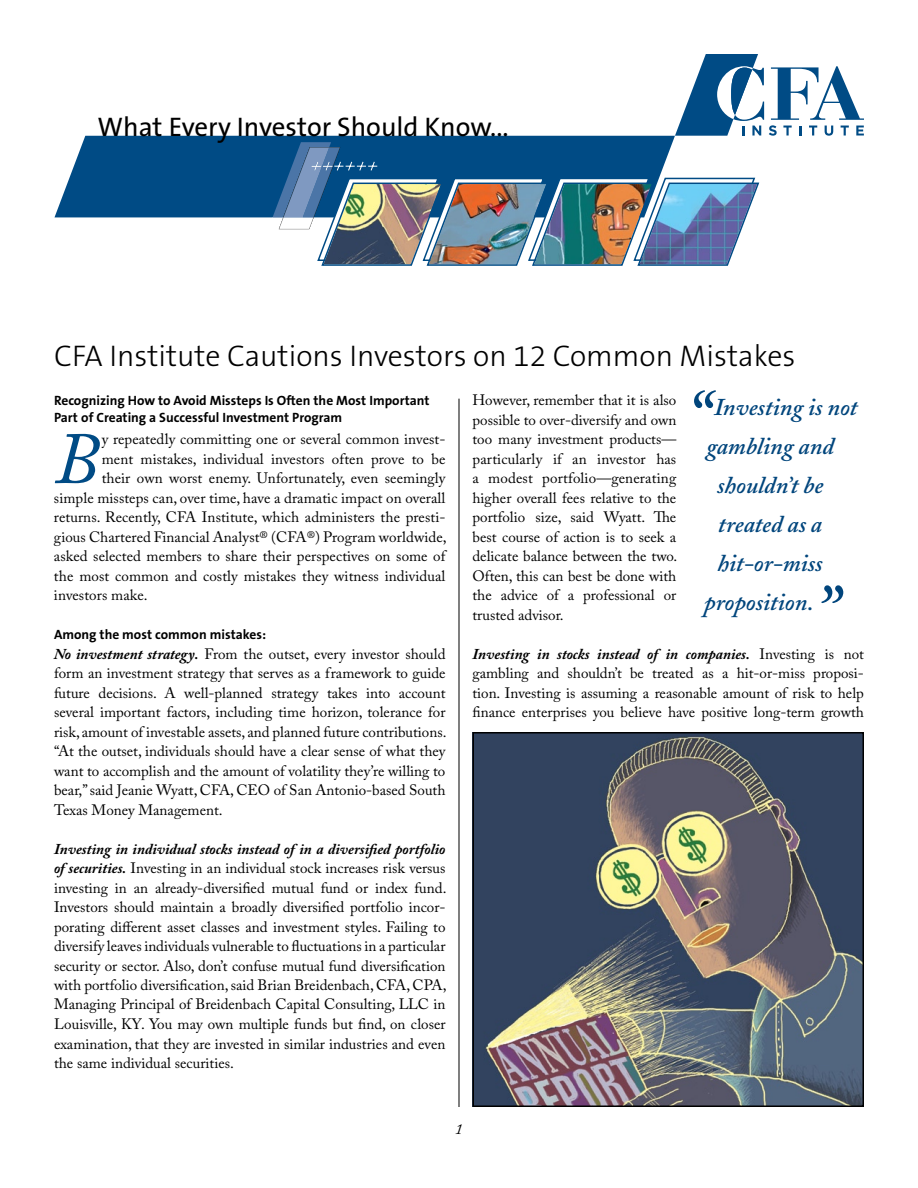
<style>
.page{position:relative;width:918px;height:1188px;background:#fff}
.page>*{position:absolute;margin:0;border:0;box-sizing:border-box;transform-origin:0 0}
.t1{font:italic 78px "Adobe Caslon";color:#00457c}
.t2{font:italic 72.9px "Adobe Caslon";color:#004b85}
.t3{font:300 30px "The Sans B3";color:#000}
.t4{font:27px "The Sans";color:#000}
.t5{font:italic 600 24px "Adobe Caslon";color:#00457c}
.t6{font:15px/19.5px "Adobe Caslon Pro";letter-spacing:.005em;color:#000;text-align:justify}
.t7{font:italic 15px "Adobe Caslon Pro";color:#000}
.t8{font:700 13.5px/16.5px "The Sans B7";color:#000}
.s1{font-weight:700;font-style:italic}
</style>
<div class="page">
<div style="left:55px;top:136px;width:620px;height:81px;background:#004b85"></div>
<svg style="left:675px;top:54px;width:189px;height:82px"></svg>
<hr style="left:459px;top:399px;width:1px;height:708px;background:#000">
<img style="left:475px;top:735px;width:386px;height:369px">
<div style="left:472px;top:732px;width:392px;height:375px;border:2px solid #000"></div>
<img style="left:270px;top:142px;width:490px;height:124px">
<h3 class="t4" style="left:98px;top:109px;width:413px">What Every Investor Should Know...</h3>
<h3 class="t3" style="left:54px;top:339px;width:743px">CFA Institute Cautions Investors on 12 Common Mistakes</h3>
<p class="t8" style="left:54px;top:393px;width:377px">Recognizing How to Avoid Missteps Is Often the Most Important<br>Part of Creating a Successful Investment Program</p>
<h2 class="t2" style="left:54px;top:419px;width:47px">B</h2>
<p class="t6" style="left:102px;top:429px;width:345px">y repeatedly committing one or several common invest-</p>
<p class="t6" style="left:102px;top:449px;width:345px">ment mistakes, individual investors often prove to be</p>
<p class="t6" style="left:102px;top:468px;width:345px">their own worst enemy. Unfortunately, even seemingly</p>
<p class="t6" style="left:54px;top:488px;width:393px">simple missteps can, over time, have a dramatic impact on overall</p>
<p class="t6" style="left:54px;top:507px;width:393px">returns. Recently, CFA Institute, which administers the presti-</p>
<p class="t6" style="left:54px;top:527px;width:394px">gious Chartered Financial Analyst® (CFA®) Program worldwide,</p>
<p class="t6" style="left:54px;top:546px;width:393px">asked selected members to share their perspectives on some of</p>
<p class="t6" style="left:54px;top:566px;width:393px">the most common and costly mistakes they witness individual</p>
<p class="t6" style="left:54px;top:585px;width:95px">investors make.</p>
<p class="t8" style="left:54px;top:627px;width:214px">Among the most common mistakes:</p>
<p class="t6" style="left:54px;top:644px;width:394px"><span class="s1">No investment strategy.</span> From the outset, every investor should form an investment strategy that serves as a framework to guide future decisions. A well-planned strategy takes into account several important factors, including time horizon, tolerance for risk, amount of investable assets, and planned future contributions. “At the outset, individuals should have a clear sense of what they want to accomplish and the amount of volatility they’re willing to bear,” said Jeanie Wyatt, CFA, CEO of San Antonio-based South Texas Money Management.</p>
<p class="t6" style="left:54px;top:839px;width:394px"><span class="s1">Investing in individual stocks instead of in a diversified portfolio of securities.</span> Investing in an individual stock increases risk versus investing in an already-diversified mutual fund or index fund.<br>Investors should maintain a broadly diversified portfolio incor&shy;porating different asset classes and investment styles. Failing to diversify leaves individuals vulnerable to fluctuations in a particular security or sector. Also, don’t confuse mutual fund diversification with portfolio diversification, said Brian Breidenbach, CFA, CPA, Managing Principal of Breidenbach Capital Consulting, LLC in Louisville, KY. You may own multiple funds but find, on closer examination, that they are invested in similar industries and even the same individual securities.</p>
<h1 class="t1" style="left:683px;top:375px;width:26px">“</h1>
<p class="t6" style="left:472px;top:390px;width:206px">However, remember that it is also possible to over-diversify and own too many investment products— particularly if an investor has a modest portfolio—generating higher overall fees relative to the portfolio size, said Wyatt. The best course of action is to seek a delicate balance between the two.<br>Often, this can best be done with the advice of a professional or trusted advisor.</p>
<p class="t6" style="left:472px;top:644px;width:393px"><span class="s1">Investing in stocks instead of in companies.</span> Investing is not gambling and shouldn’t be treated as a hit-or-miss proposi&shy;tion. Investing is assuming a reasonable amount of risk to help finance enterprises you believe have positive long-term growth</p>
<h3 class="t5" style="left:714px;top:394px;width:145px">Investing is not</h3>
<h3 class="t5" style="left:706px;top:433px;width:129px">gambling and</h3>
<h3 class="t5" style="left:717px;top:472px;width:108px">shouldn’t be</h3>
<h3 class="t5" style="left:718px;top:511px;width:105px">treated as a</h3>
<h3 class="t5" style="left:718px;top:550px;width:107px">hit-or-miss</h3>
<h3 class="t5" style="left:704px;top:589px;width:111px">proposition.</h3>
<h1 class="t1" style="left:814px;top:570px;width:26px">”</h1>
<p class="t7" style="left:455px;top:1120px;width:9px">1</p>
</div>
